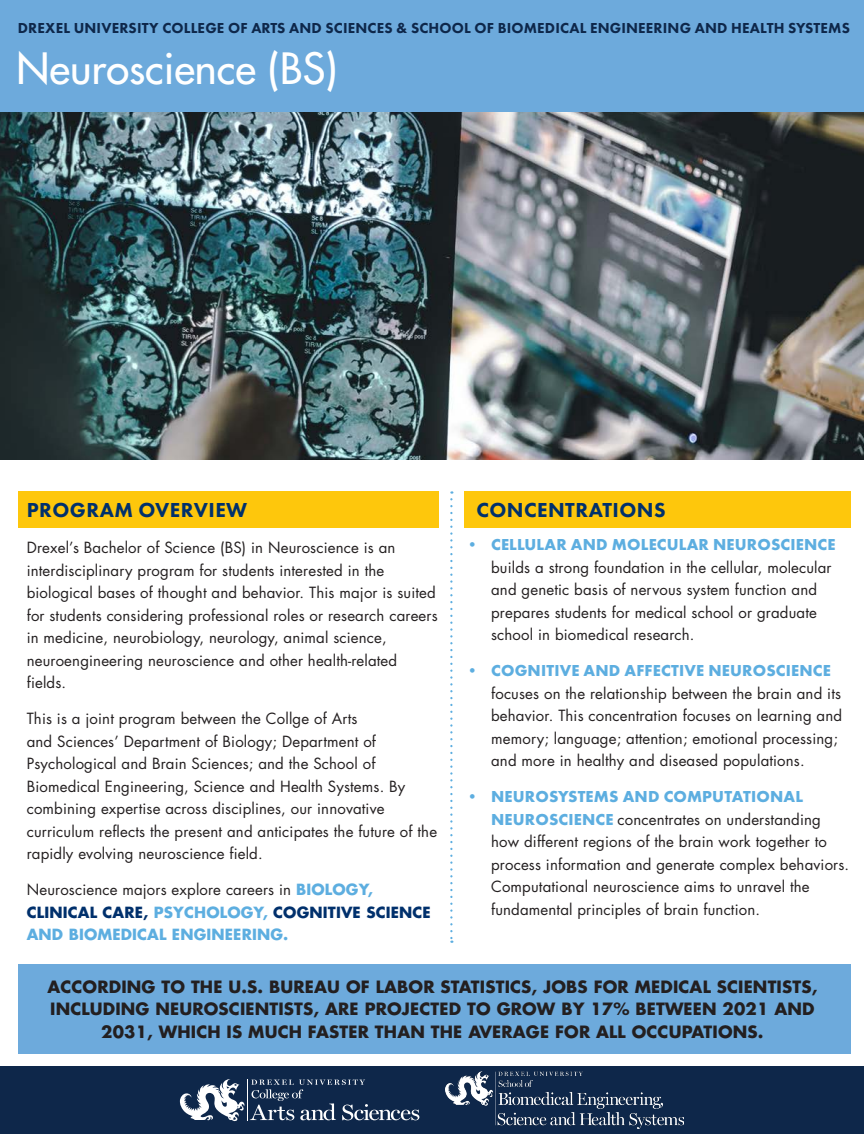
<style>
.page{position:relative;width:864px;height:1134px;background:#fff}
.page>*{position:absolute;margin:0;border:0;box-sizing:border-box;transform-origin:0 0}
.t1{font:500 42px "Futura Std";color:#fff}
.body_copy{font:800 21px "Futura PT";letter-spacing:.02em;color:#00306c}
.body_copy-2{font:700 16.5px/22.5px "Futura Std";letter-spacing:.01em;color:#231f20;text-align:center}
.t2{font:700 16.5px "Futura PT";letter-spacing:.01em;color:#5daee0}
.body_copy-3{font:15px/22.5px "Futura Std";letter-spacing:.01em;color:#231f20}
.body_copy-4{font:700 15px/22.5px "Futura Std";letter-spacing:.01em;color:#5daee0}
.body_copy-5{font:800 15px "Futura PT";letter-spacing:.01em;color:#0e274a}
.s1{font-weight:400;color:#231f20}
.s2{color:#00306c}
.s3{font-family:"Futura PT";font-weight:700;font-size:16.5px;color:#5daee0}
</style>
<div class="page">
<div style="left:0;top:1066px;width:864px;height:68px;background:#0e274a"></div>
<svg style="left:180px;top:1079px;width:239px;height:43px"></svg>
<svg style="left:450px;top:491px;width:3px;height:452px"></svg>
<div style="left:464px;top:491px;width:386px;height:37px;background:#fec70c"></div>
<div style="left:18px;top:491px;width:421px;height:37px;background:#fec70c"></div>
<div style="left:18px;top:964px;width:832px;height:90px;background:#6daadc"></div>
<img style="left:0;top:111px;width:864px;height:349px">
<div style="left:0;top:0;width:864px;height:111px;background:#6daadc"></div>
<img style="left:445px;top:1072px;width:238px;height:56px">
<p class="body_copy-5" style="left:18px;top:19px;width:834px">DREXEL UNIVERSITY COLLEGE OF ARTS AND SCIENCES &amp; SCHOOL OF BIOMEDICAL ENGINEERING AND HEALTH SYSTEMS</p>
<p class="t1" style="left:17px;top:43px;width:322px">Neuroscience (BS)</p>
<p class="body_copy" style="left:27px;top:497px;width:222px">PROGRAM OVERVIEW</p>
<p class="body_copy-3" style="left:27px;top:536px;width:412px">Drexel’s Bachelor of Science (BS) in Neuroscience is an interdisciplinary program for students interested in the biological bases of thought and behavior. This major is suited for students considering professional roles or research careers in medicine, neurobiology, neurology, animal science, neuroengineering neuroscience and other health-related fields.</p>
<p class="body_copy-3" style="left:27px;top:707px;width:412px">This is a joint program between the Collge of Arts<br>and Sciences’ Department of Biology; Department of Psychological and Brain Sciences; and the School of Biomedical Engineering, Science and Health Systems. By combining expertise across disciplines, our innovative curriculum reflects the present and anticipates the future of the rapidly evolving neuroscience field.</p>
<p class="body_copy-4" style="left:27px;top:878px;width:406px"><span class="s1">Neuroscience majors explore careers in</span> BIOLOGY,<br><span class="s2">CLINICAL CARE,</span> PSYCHOLOGY, <span class="s2">COGNITIVE SCIENCE<br></span>AND BIOMEDICAL ENGINEERING.</p>
<p class="body_copy-2" style="left:47px;top:975px;width:772px">ACCORDING TO THE U.S. BUREAU OF LABOR STATISTICS, JOBS FOR MEDICAL SCIENTISTS,<br>INCLUDING NEUROSCIENTISTS, ARE PROJECTED TO GROW BY 17% BETWEEN 2021 AND<br>2031, WHICH IS MUCH FASTER THAN THE AVERAGE FOR ALL OCCUPATIONS.</p>
<p class="body_copy" style="left:476px;top:497px;width:191px">CONCENTRATIONS</p>
<p class="t2" style="left:464px;top:534px;width:373px">• CELLULAR AND MOLECULAR NEUROSCIENCE</p>
<p class="body_copy-3" style="left:491px;top:556px;width:342px">builds a strong foundation in the cellular, molecular and genetic basis of nervous system function and prepares students for medical school or graduate school in biomedical research.</p>
<p class="t2" style="left:464px;top:660px;width:368px">• COGNITIVE AND AFFECTIVE NEUROSCIENCE</p>
<p class="body_copy-3" style="left:491px;top:682px;width:352px">focuses on the relationship between the brain and its behavior. This concentration focuses on learning and memory; language; attention; emotional processing; and more in healthy and diseased populations.</p>
<p class="t2" style="left:464px;top:786px;width:341px">• NEUROSYSTEMS AND COMPUTATIONAL</p>
<p class="body_copy-3" style="left:491px;top:808px;width:360px"><span class="s3">NEUROSCIENCE</span> concentrates on understanding how different regions of the brain work together to process information and generate complex behaviors.<br>Computational neuroscience aims to unravel the fundamental principles of brain function.</p>
</div>
